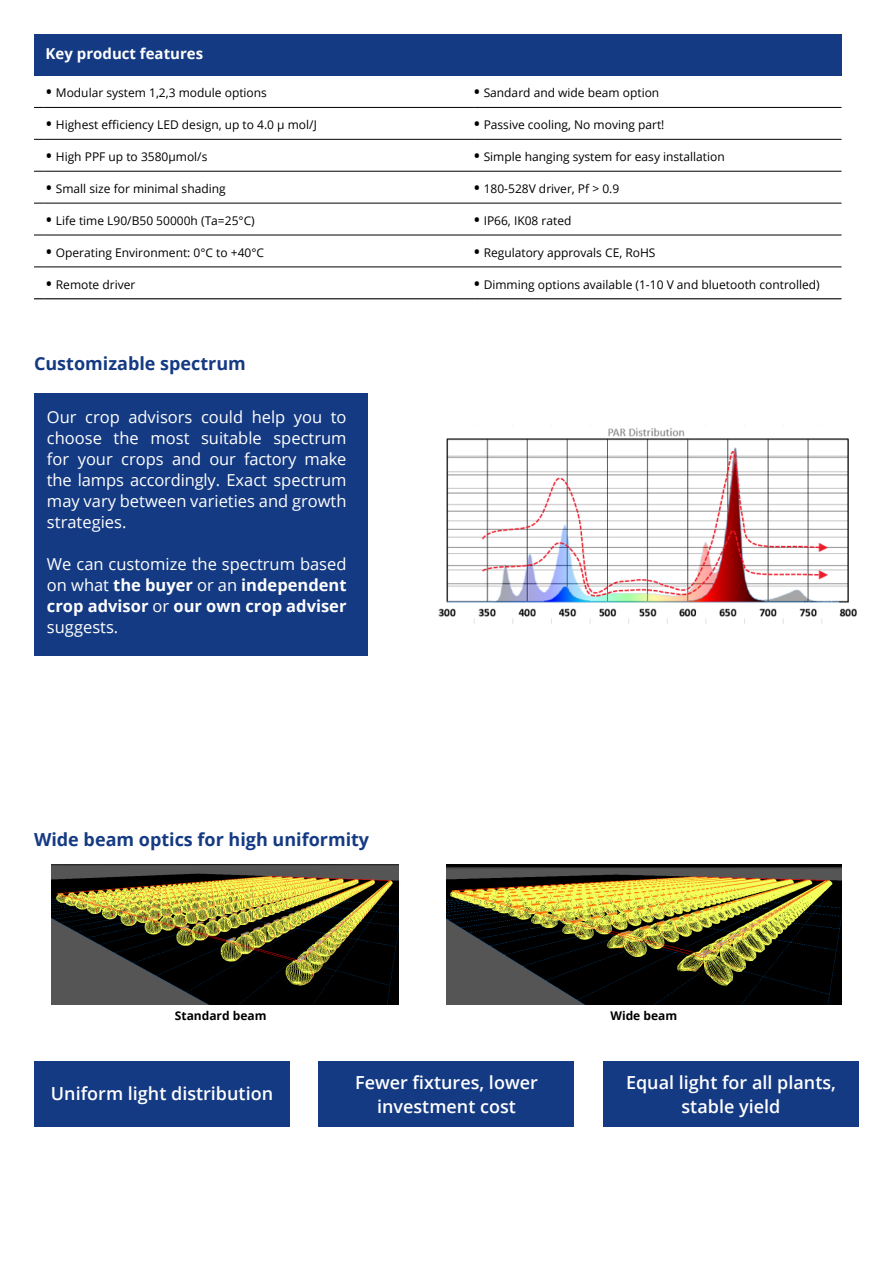
<style>
.page{position:relative;width:893px;height:1263px;background:#fff}
.page>*{position:absolute;margin:0;border:0;box-sizing:border-box;transform-origin:0 0}
.t1{font:600 18px/24px "Open Sans";color:#fff;text-align:center}
.t2{font:700 18px "Open Sans";color:#143a83}
.t3{font:16.5px/21px "Open Sans";color:#fff;text-align:justify}
.t4{font:700 15px "Open Sans";color:#fff}
.t5{font:12px "Open Sans";color:#000}
.t6{font:700 12px "Open Sans";color:#000101}
.s1{font-weight:700;font-size:15px}
.s2{font-weight:700}
</style>
<div class="page">
<div style="left:34px;top:34px;width:807px;height:42px;background:#143a83"></div>
<hr style="left:43px;top:171px;width:431px;height:1px;background:#000">
<hr style="left:43px;top:203px;width:431px;height:1px;background:#000">
<hr style="left:474px;top:203px;width:367px;height:1px;background:#000">
<hr style="left:43px;top:235px;width:431px;height:1px;background:#000">
<hr style="left:474px;top:235px;width:367px;height:1px;background:#000">
<hr style="left:474px;top:267px;width:367px;height:1px;background:#000">
<hr style="left:43px;top:267px;width:431px;height:1px;background:#000">
<hr style="left:43px;top:139px;width:431px;height:1px;background:#000">
<hr style="left:474px;top:139px;width:367px;height:1px;background:#000">
<hr style="left:474px;top:171px;width:367px;height:1px;background:#000">
<hr style="left:43px;top:298px;width:431px;height:1px;background:#000">
<hr style="left:474px;top:298px;width:367px;height:1px;background:#000">
<hr style="left:43px;top:107px;width:431px;height:1px;background:#000">
<hr style="left:474px;top:107px;width:367px;height:1px;background:#000">
<div style="left:34px;top:393px;width:334px;height:262px;background:#143a83"></div>
<img style="left:438px;top:425px;width:419px;height:198px">
<div style="left:603px;top:1061px;width:256px;height:66px;background:#143a83"></div>
<div style="left:34px;top:1061px;width:256px;height:66px;background:#143a83"></div>
<div style="left:318px;top:1061px;width:256px;height:66px;background:#143a83"></div>
<img style="left:446px;top:864px;width:395px;height:140px">
<img style="left:51px;top:864px;width:347px;height:140px">
<p class="t4" style="left:46px;top:43px;width:159px">Key product features</p>
<p class="t5" style="left:46px;top:85px;width:222px"><span class="s1">•</span> Modular system 1,2,3 module options</p>
<p class="t5" style="left:474px;top:85px;width:187px"><span class="s1">•</span> Sandard and wide beam option</p>
<p class="t5" style="left:46px;top:117px;width:272px"><span class="s1">•</span> Highest efficiency LED design, up to 4.0 μ mol/J</p>
<p class="t5" style="left:474px;top:117px;width:192px"><span class="s1">•</span> Passive cooling, No moving part!</p>
<p class="t5" style="left:46px;top:148px;width:163px"><span class="s1">•</span> High PPF up to 3580μmol/s</p>
<p class="t5" style="left:474px;top:148px;width:252px"><span class="s1">•</span> Simple hanging system for easy installation</p>
<p class="t5" style="left:46px;top:180px;width:181px"><span class="s1">•</span> Small size for minimal shading</p>
<p class="t5" style="left:474px;top:180px;width:147px"><span class="s1">•</span> 180-528V driver, Pf &gt; 0.9</p>
<p class="t5" style="left:46px;top:212px;width:210px"><span class="s1">•</span> Life time L90/B50 50000h (Ta=25°C)</p>
<p class="t5" style="left:474px;top:212px;width:99px"><span class="s1">•</span> IP66, IK08 rated</p>
<p class="t5" style="left:46px;top:244px;width:219px"><span class="s1">•</span> Operating Environment: 0°C to +40°C</p>
<p class="t5" style="left:474px;top:244px;width:183px"><span class="s1">•</span> Regulatory approvals CE, RoHS</p>
<p class="t5" style="left:46px;top:276px;width:91px"><span class="s1">•</span> Remote driver</p>
<p class="t5" style="left:474px;top:276px;width:347px"><span class="s1">•</span> Dimming options available (1-10 V and bluetooth controlled)</p>
<h1 class="t2" style="left:34px;top:351px;width:213px">Customizable spectrum</h1>
<h2 class="t3" style="left:47px;top:406px;width:301px">Our crop advisors could help you to choose the most suitable spectrum for your crops and our factory make the lamps accordingly. Exact spectrum may vary between varieties and growth strategies.</h2>
<h2 class="t3" style="left:47px;top:553px;width:301px">We can customize the spectrum based on what <span class="s2">the buyer</span> or an <span class="s2">independent crop advisor</span> or <span class="s2">our own crop adviser </span>suggests.</h2>
<h1 class="t2" style="left:34px;top:826px;width:337px">Wide beam optics for high uniformity</h1>
<p class="t6" style="left:175px;top:1007px;width:93px">Standard beam</p>
<p class="t6" style="left:610px;top:1007px;width:68px">Wide beam</p>
<h1 class="t1" style="left:355px;top:1070px;width:184px">Fewer fixtures, lower investment cost</h1>
<h1 class="t1" style="left:51px;top:1081px;width:224px">Uniform light distribution</h1>
<h1 class="t1" style="left:626px;top:1070px;width:211px">Equal light for all plants, stable yield</h1>
</div>
